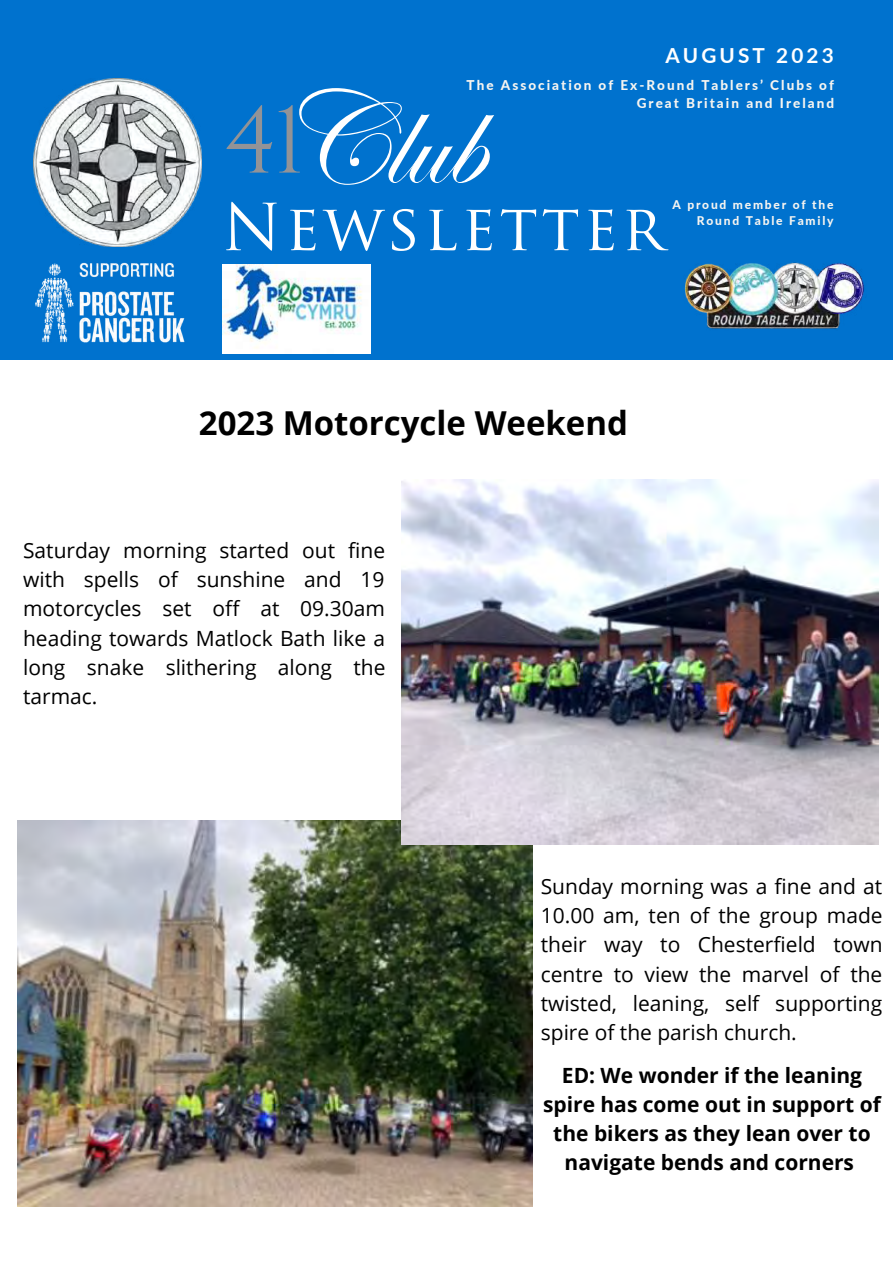
<style>
.page{position:relative;width:893px;height:1264px;background:#fff}
.page>*{position:absolute;margin:0;border:0;box-sizing:border-box;transform-origin:0 0}
.t1{font:134.7px "Edwardian Script ITC";color:#fff}
.t2{font:63px "Trajan Pro";letter-spacing:.055em;color:#fff}
.t3{font:700 33px "Open Sans";color:#000}
.t4{font:21px/29.2px "Open Sans";color:#000;text-align:justify}
.t5{font:700 21px/29.2px "Open Sans";color:#000;text-align:center}
.t6{font:700 20.7px "Lato";letter-spacing:.15em;color:#fff}
.t7{font:800 13.5px/18px "Lato";letter-spacing:.15em;color:#f7f5f1;text-align:right}
.t8{font:800 12px/16px "Lato";letter-spacing:.15em;color:#f7f5f1;text-align:right}
.s1{font-family:"Cinzel";font-size:94.35px;color:#929397}
</style>
<div class="page">
<div style="left:0;top:0;width:892px;height:359px;background:#0072ce"></div>
<img style="left:33px;top:78px;width:169px;height:169px">
<img style="left:684px;top:262px;width:180px;height:67px">
<img style="left:35px;top:262px;width:150px;height:81px">
<img style="left:222px;top:264px;width:148px;height:89px">
<img style="left:17px;top:820px;width:515px;height:386px">
<img style="left:401px;top:479px;width:477px;height:365px">
<p class="t6" style="left:665px;top:42px;width:170px">AUGUST 2023</p>
<p class="t7" style="left:466px;top:76px;width:369px">The Association of Ex-Round Tablers’ Clubs of<br>Great Britain and Ireland</p>
<h1 class="t1" style="left:223px;top:67px;width:261px"><span class="s1">41</span>Club</h1>
<h2 class="t2" style="left:222px;top:203px;width:443px">Newsletter</h2>
<p class="t8" style="left:672px;top:196px;width:163px">A proud member of the<br>Round Table Family</p>
<h3 class="t3" style="left:199px;top:399px;width:430px">2023 Motorcycle Weekend</h3>
<p class="t4" style="left:23px;top:535px;width:364px">Saturday morning started out fine with spells of sunshine and 19 motorcycles set off at 09.30am heading towards Matlock Bath like a long snake slithering along the tarmac.</p>
<p class="t4" style="left:540px;top:871px;width:343px">Sunday morning was a fine and at 10.00 am, ten of the group made their way to Chesterfield town centre to view the marvel of the twisted, leaning, self supporting spire of the parish church.</p>
<p class="t5" style="left:543px;top:1059px;width:339px">ED: We wonder if the leaning spire has come out in support of the bikers as they lean over to navigate bends and corners</p>
</div>
